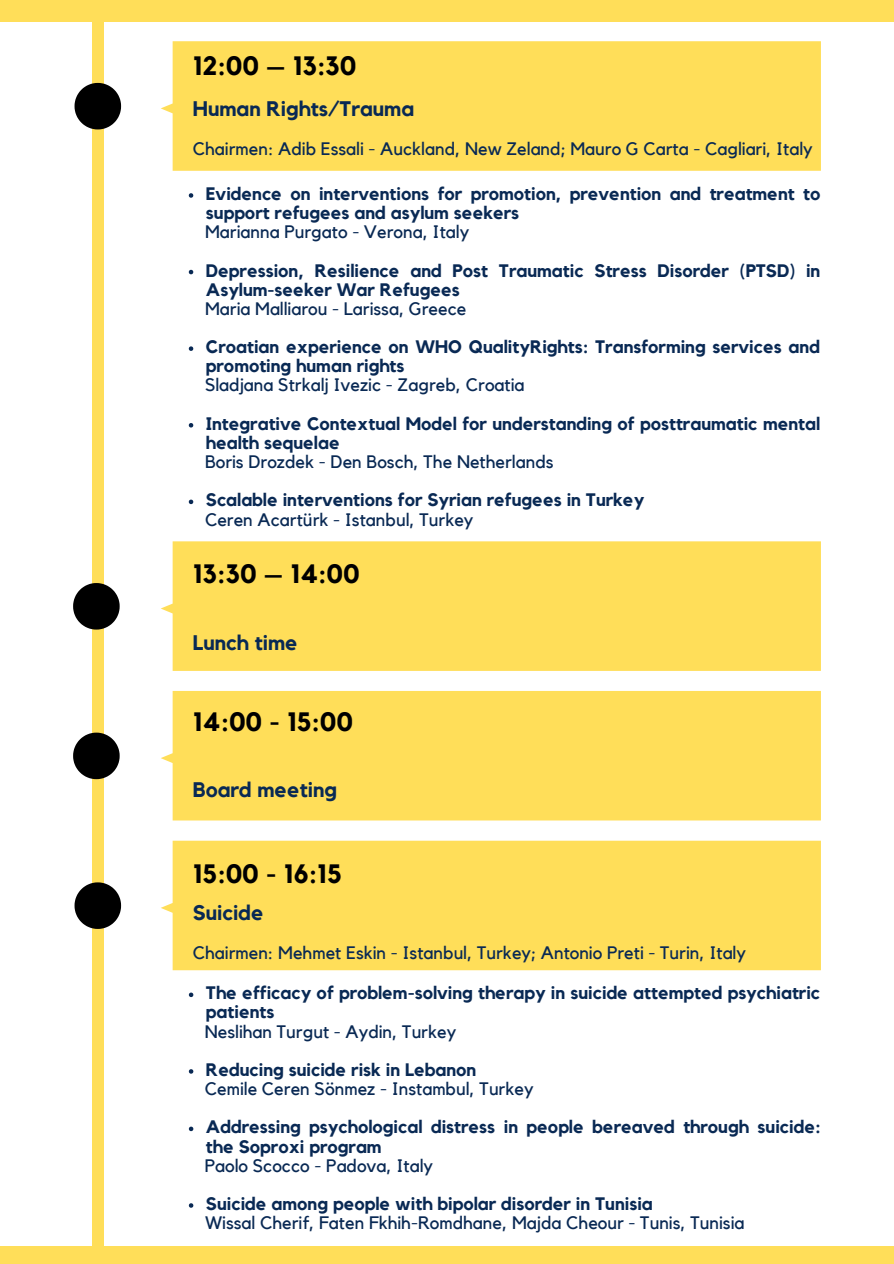
<style>
.page{position:relative;width:894px;height:1264px;background:#fff}
.page>*{position:absolute;margin:0;border:0;box-sizing:border-box;transform-origin:0 0}
.t1{font:700 26.55px "Kollektif";color:#000}
.t2{font:700 21px "Kollektif";color:#092954}
.t3{font:700 18px/19.2px "Kollektif";color:#092954}
.t4{font:18px "Kollektif";color:#092954}
</style>
<div class="page">
<div style="left:161px;top:41px;width:659px;height:130px;background:#ffde59"></div>
<svg style="left:189px;top:193px;width:4px;height:5px"></svg>
<svg style="left:189px;top:270px;width:4px;height:4px"></svg>
<svg style="left:189px;top:346px;width:4px;height:5px"></svg>
<svg style="left:189px;top:423px;width:4px;height:4px"></svg>
<svg style="left:189px;top:499px;width:4px;height:5px"></svg>
<div style="left:92px;top:0;width:11px;height:1263px;background:#ffde59"></div>
<svg style="left:74px;top:83px;width:47px;height:46px"></svg>
<div style="left:0;top:0;width:893px;height:21px;background:#ffde59"></div>
<div style="left:161px;top:541px;width:659px;height:130px;background:#ffde59"></div>
<svg style="left:73px;top:583px;width:47px;height:46px"></svg>
<svg style="left:73px;top:732px;width:47px;height:47px"></svg>
<div style="left:161px;top:691px;width:659px;height:129px;background:#ffde59"></div>
<div style="left:0;top:1246px;width:893px;height:17px;background:#ffde59"></div>
<div style="left:161px;top:840px;width:659px;height:130px;background:#ffde59"></div>
<svg style="left:189px;top:992px;width:4px;height:5px"></svg>
<svg style="left:189px;top:1069px;width:4px;height:4px"></svg>
<svg style="left:189px;top:1126px;width:4px;height:5px"></svg>
<svg style="left:189px;top:1203px;width:4px;height:4px"></svg>
<svg style="left:74px;top:882px;width:47px;height:46px"></svg>
<p class="t1" style="left:193px;top:53px;width:165px">12:00 – 13:30</p>
<p class="t2" style="left:193px;top:99px;width:223px">Human Rights/Trauma</p>
<p class="t4" style="left:193px;top:141px;width:621px">Chairmen: Adib Essali - Auckland, New Zeland; Mauro G Carta - Cagliari, Italy</p>
<p class="t3" style="left:206px;top:185px;width:616px">Evidence on interventions for promotion, prevention and treatment to support refugees and asylum seekers</p>
<p class="t4" style="left:205px;top:224px;width:266px">Marianna Purgato - Verona, Italy</p>
<p class="t3" style="left:206px;top:261px;width:615px">Depression, Resilience and Post Traumatic Stress Disorder (PTSD) in<br>Asylum-seeker War Refugees</p>
<p class="t4" style="left:205px;top:300px;width:263px">Maria Malliarou - Larissa, Greece</p>
<p class="t3" style="left:206px;top:338px;width:615px">Croatian experience on WHO QualityRights: Transforming services and promoting human rights</p>
<p class="t4" style="left:205px;top:377px;width:321px">Sladjana Strkalj Ivezic - Zagreb, Croatia</p>
<p class="t3" style="left:206px;top:414px;width:615px">Integrative Contextual Model for understanding of posttraumatic mental health sequelae</p>
<p class="t4" style="left:205px;top:453px;width:350px">Boris Drozdek - Den Bosch, The Netherlands</p>
<p class="t3" style="left:206px;top:491px;width:440px">Scalable interventions for Syrian refugees in Turkey</p>
<p class="t4" style="left:205px;top:511px;width:270px">Ceren Acartürk - Istanbul, Turkey</p>
<p class="t1" style="left:193px;top:562px;width:168px">13:30 – 14:00</p>
<p class="t2" style="left:193px;top:633px;width:106px">Lunch time</p>
<p class="t1" style="left:193px;top:709px;width:162px">14:00 - 15:00</p>
<p class="t2" style="left:193px;top:780px;width:145px">Board meeting</p>
<p class="t1" style="left:193px;top:861px;width:150px">15:00 - 16:15</p>
<p class="t2" style="left:193px;top:903px;width:72px">Suicide</p>
<p class="t4" style="left:193px;top:944px;width:554px">Chairmen: Mehmet Eskin - Istanbul, Turkey; Antonio Preti - Turin, Italy</p>
<p class="t3" style="left:206px;top:984px;width:615px">The efficacy of problem-solving therapy in suicide attempted psychiatric patients</p>
<p class="t4" style="left:205px;top:1023px;width:253px">Neslihan Turgut - Aydin, Turkey</p>
<p class="t3" style="left:206px;top:1060px;width:272px">Reducing suicide risk in Lebanon</p>
<p class="t4" style="left:205px;top:1080px;width:330px">Cemile Ceren Sönmez - Instambul, Turkey</p>
<p class="t3" style="left:206px;top:1118px;width:616px">Addressing psychological distress in people bereaved through suicide: the Soproxi program</p>
<p class="t4" style="left:205px;top:1157px;width:230px">Paolo Scocco - Padova, Italy</p>
<p class="t3" style="left:206px;top:1194px;width:448px">Suicide among people with bipolar disorder in Tunisia</p>
<p class="t4" style="left:205px;top:1214px;width:540px">Wissal Cherif, Faten Fkhih-Romdhane, Majda Cheour - Tunis, Tunisia</p>
</div>
